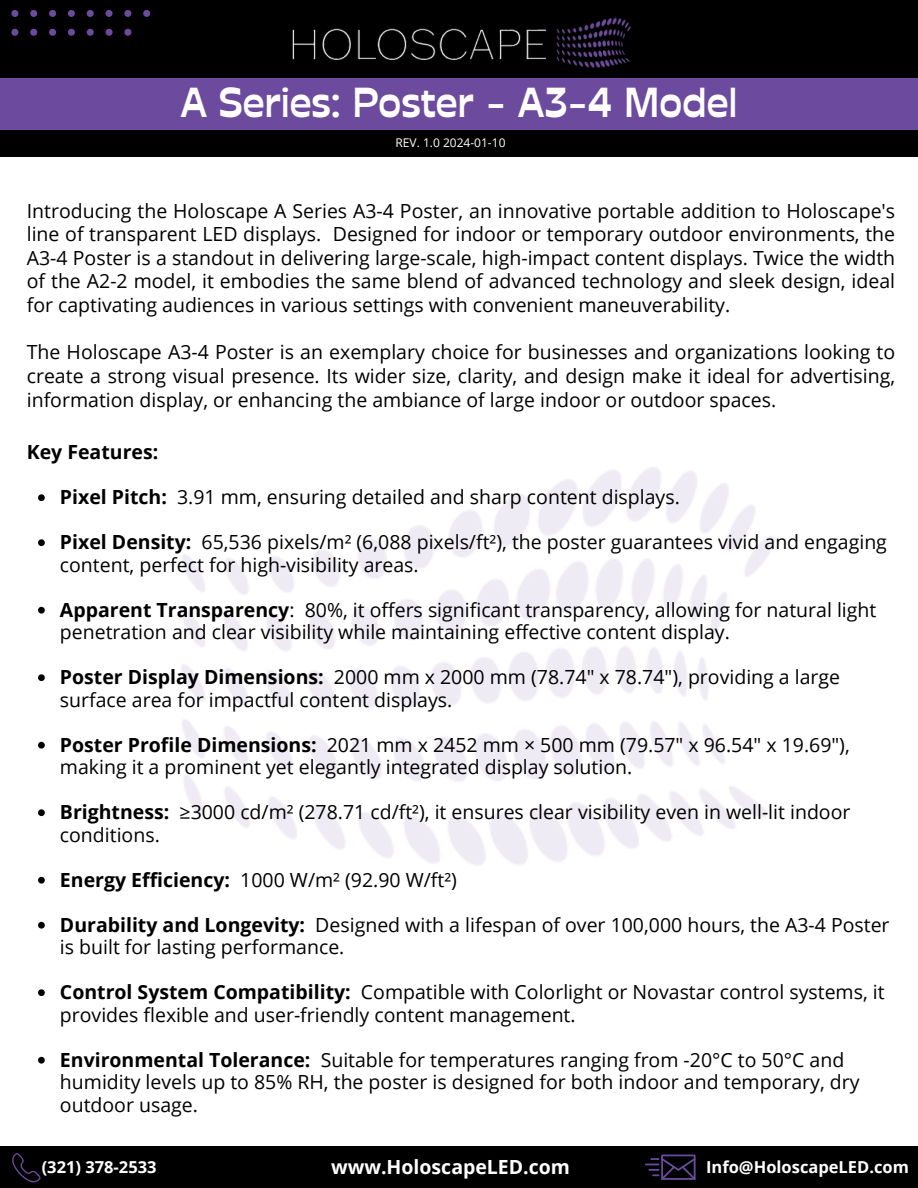
<style>
.page{position:relative;width:918px;height:1188px;background:#fff}
.page>*{position:absolute;margin:0;border:0;box-sizing:border-box;transform-origin:0 0}
.t1{font:700 41.85px "Stadio Deva";color:#fff}
.t2{font:19.5px/22.5px "Open Sans";color:#000}
.t3{font:700 19.5px "Open Sans";color:#fff}
.t4{font:700 19.5px "Open Sans";color:#000}
.t5{font:700 16.5px "Open Sans";color:#fff}
.t6{font:12px "Open Sans";color:#fff}
.s1{font-weight:700}
</style>
<div class="page">
<div style="left:0;top:0;width:918px;height:156px;background:#000"></div>
<div style="left:11px;top:29px;width:7px;height:7px;background:#6c4b9e;border-radius:50%"></div>
<div style="left:11px;top:10px;width:7px;height:7px;background:#6c4b9e;border-radius:50%"></div>
<div style="left:30px;top:29px;width:7px;height:7px;background:#6c4b9e;border-radius:50%"></div>
<div style="left:30px;top:10px;width:7px;height:7px;background:#6c4b9e;border-radius:50%"></div>
<div style="left:49px;top:29px;width:7px;height:7px;background:#6c4b9e;border-radius:50%"></div>
<div style="left:49px;top:10px;width:7px;height:7px;background:#6c4b9e;border-radius:50%"></div>
<div style="left:87px;top:10px;width:7px;height:7px;background:#6c4b9e;border-radius:50%"></div>
<div style="left:68px;top:29px;width:7px;height:7px;background:#6c4b9e;border-radius:50%"></div>
<div style="left:68px;top:10px;width:7px;height:7px;background:#6c4b9e;border-radius:50%"></div>
<div style="left:87px;top:29px;width:7px;height:7px;background:#6c4b9e;border-radius:50%"></div>
<div style="left:124px;top:10px;width:7px;height:7px;background:#6c4b9e;border-radius:50%"></div>
<div style="left:143px;top:10px;width:7px;height:7px;background:#6c4b9e;border-radius:50%"></div>
<div style="left:106px;top:29px;width:7px;height:7px;background:#6c4b9e;border-radius:50%"></div>
<svg style="left:106px;top:10px;width:7px;height:7px"></svg>
<div style="left:124px;top:29px;width:7px;height:7px;background:#6c4b9e;border-radius:50%"></div>
<img style="left:292px;top:17px;width:339px;height:51px">
<div style="left:0;top:1146px;width:918px;height:42px;background:#000"></div>
<svg style="left:12px;top:1153px;width:29px;height:29px"></svg>
<svg style="left:645px;top:1155px;width:51px;height:25px"></svg>
<div style="left:0;top:78px;width:918px;height:51px;background:#6c4b9e"></div>
<svg style="left:38px;top:494px;width:7px;height:7px"></svg>
<svg style="left:38px;top:539px;width:7px;height:7px"></svg>
<svg style="left:38px;top:607px;width:7px;height:7px"></svg>
<svg style="left:38px;top:674px;width:7px;height:7px"></svg>
<svg style="left:38px;top:742px;width:7px;height:7px"></svg>
<svg style="left:38px;top:809px;width:7px;height:7px"></svg>
<svg style="left:38px;top:877px;width:7px;height:7px"></svg>
<svg style="left:38px;top:922px;width:7px;height:7px"></svg>
<svg style="left:38px;top:989px;width:7px;height:7px"></svg>
<svg style="left:38px;top:1057px;width:7px;height:7px"></svg>
<p class="t1" style="left:180px;top:77px;width:559px">A Series: Poster - A3-4 Model</p>
<p class="t6" style="left:395px;top:134px;width:112px">REV. 1.0 2024-01-10</p>
<p class="t2" style="left:27px;top:198px;width:870px;line-height:23.7px;text-align:justify">Introducing the Holoscape A Series A3-4 Poster, an innovative portable addition to Holoscape's line of transparent LED displays. Designed for indoor or temporary outdoor environments, the A3-4 Poster is a standout in delivering large-scale, high-impact content displays. Twice the width of the A2-2 model, it embodies the same blend of advanced technology and sleek design, ideal for captivating audiences in various settings with convenient maneuverability.</p>
<p class="t2" style="left:27px;top:340px;width:870px;line-height:23.7px;text-align:justify">The Holoscape A3-4 Poster is an exemplary choice for businesses and organizations looking to create a strong visual presence. Its wider size, clarity, and design make it ideal for advertising, information display, or enhancing the ambiance of large indoor or outdoor spaces.</p>
<p class="t4" style="left:27px;top:439px;width:133px">Key Features:</p>
<p class="t2" style="left:60px;top:486px;width:622px"><span class="s1">Pixel Pitch:</span> 3.91 mm, ensuring detailed and sharp content displays.</p>
<p class="t2" style="left:60px;top:531px;width:829px"><span class="s1">Pixel Density:</span> 65,536 pixels/m² (6,088 pixels/ft²), the poster guarantees vivid and engaging content, perfect for high-visibility areas.</p>
<p class="t2" style="left:60px;top:598px;width:818px"><span class="s1">Apparent Transparency</span>: 80%, it offers significant transparency, allowing for natural light penetration and clear visibility while maintaining effective content display.</p>
<p class="t2" style="left:60px;top:666px;width:782px"><span class="s1">Poster Display Dimensions:</span> 2000 mm x 2000 mm (78.74" x 78.74"), providing a large surface area for impactful content displays.</p>
<p class="t2" style="left:60px;top:733px;width:791px"><span class="s1">Poster Profile Dimensions:</span> 2021 mm x 2452 mm × 500 mm (79.57" x 96.54" x 19.69"), making it a prominent yet elegantly integrated display solution.</p>
<p class="t2" style="left:60px;top:801px;width:792px"><span class="s1">Brightness:</span> ≥3000 cd/m² (278.71 cd/ft²), it ensures clear visibility even in well-lit indoor conditions.</p>
<p class="t2" style="left:60px;top:868px;width:399px"><span class="s1">Energy Efficiency:</span> 1000 W/m² (92.90 W/ft²)</p>
<p class="t2" style="left:60px;top:913px;width:831px"><span class="s1">Durability and Longevity:</span> Designed with a lifespan of over 100,000 hours, the A3-4 Poster is built for lasting performance.</p>
<p class="t2" style="left:60px;top:981px;width:826px"><span class="s1">Control System Compatibility:</span> Compatible with Colorlight or Novastar control systems, it provides flexible and user-friendly content management.</p>
<p class="t2" style="left:60px;top:1048px;width:801px"><span class="s1">Environmental Tolerance:</span> Suitable for temperatures ranging from -20°C to 50°C and humidity levels up to 85% RH, the poster is designed for both indoor and temporary, dry outdoor usage.</p>
<p class="t3" style="left:331px;top:1153px;width:241px">www.HoloscapeLED.com</p>
<p class="t5" style="left:42px;top:1155px;width:116px">(321) 378-2533</p>
<p class="t5" style="left:706px;top:1155px;width:204px">Info@HoloscapeLED.com</p>
</div>
